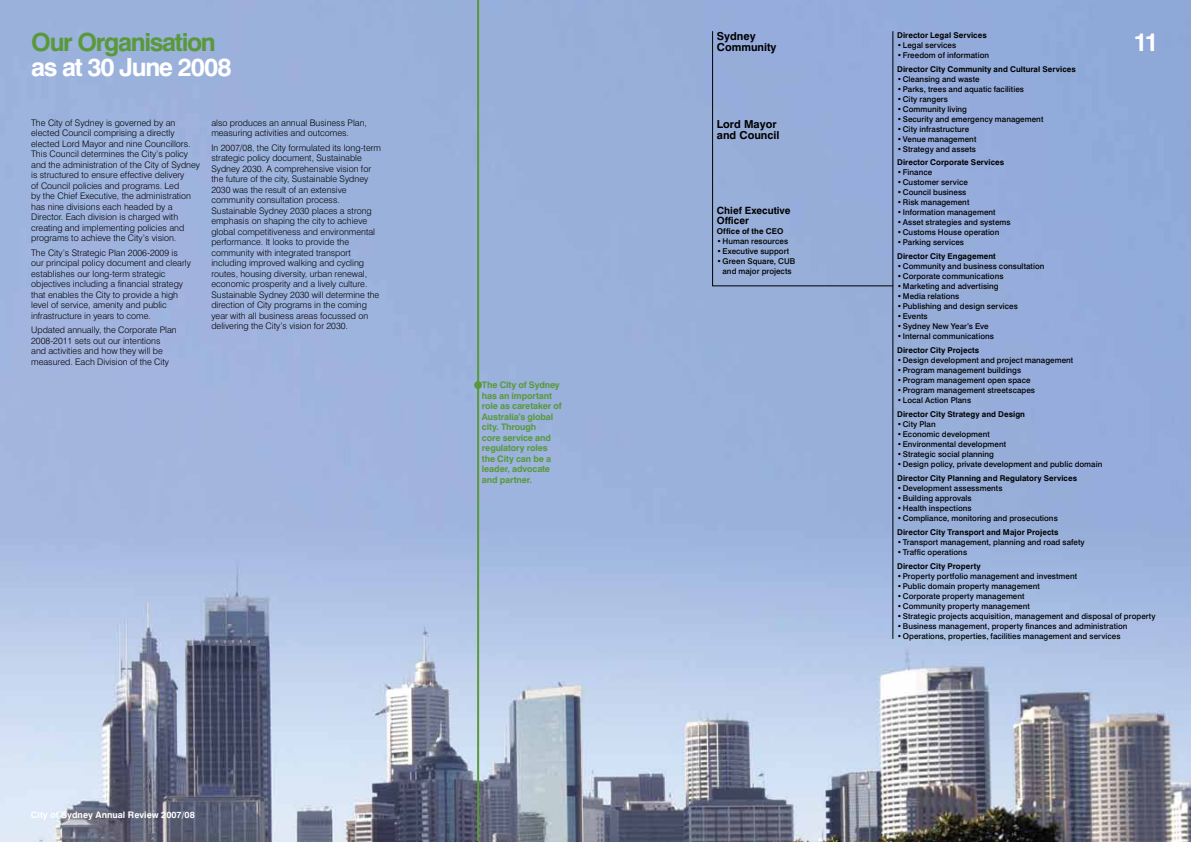
<style>
.page{position:relative;width:1191px;height:842px;background:#fff}
.page>*{position:absolute;margin:0;border:0;box-sizing:border-box;transform-origin:0 0}
.t1{font:700 25px "Swiss 721 BT";letter-spacing:-.05em;color:#fff}
.t2{font:700 25px "Swiss 721 BT";letter-spacing:-.055em;color:#59993b}
.t3{font:700 11px/11px "Swiss 721 BT";color:#000}
.t4{font:700 10px/10px "Swiss 721 BT";color:#000}
.t5{font:300 9px/10.5px "Swiss 721 BT";color:#000}
.t6{font:700 9px/10.5px "Swiss 721 BT";letter-spacing:-.015em;color:#59993b}
.t7{font:700 9px "Swiss 721 BT";color:#fff}
.t8{font:500 8px/10px "Swiss 721 BT";letter-spacing:.005em;color:#000;text-align:center}
.t9{font:700 8px "Swiss 721 BT";letter-spacing:.005em;color:#000}
</style>
<div class="page">
<img style="left:0;top:0;width:1191px;height:842px">
<hr style="left:477px;top:0;width:2px;height:841px;background:#59993b">
<div style="left:474px;top:381px;width:8px;height:8px;background:#59993b;border-radius:50%"></div>
<hr style="left:892px;top:31px;width:1px;height:608px;background:#000">
<div style="left:711px;top:30px;width:183px;height:257px;background:#96add9"></div>
<h1 class="t2" style="left:31px;top:27px;width:186px">Our Organisation</h1>
<h1 class="t1" style="left:31px;top:52px;width:202px">as at 30 June 2008</h1>
<p class="t5" style="left:31px;top:117px;width:170px">The City of Sydney is governed by an elected Council comprising a directly elected Lord Mayor and nine Councillors.<br>This Council determines the City’s policy and the administration of the City of Sydney is structured to ensure effective delivery<br>of Council policies and programs. Led<br>by the Chief Executive, the administration has nine divisions each headed by a Director. Each division is charged with creating and implementing policies and programs to achieve the City’s vision.</p>
<p class="t5" style="left:31px;top:247px;width:161px">The City’s Strategic Plan 2006-2009 is our principal policy document and clearly establishes our long-term strategic objectives including a financial strategy that enables the City to provide a high level of service, amenity and public infrastructure in years to come.</p>
<p class="t5" style="left:31px;top:325px;width:147px">Updated annually, the Corporate Plan 2008-2011 sets out our intentions and activities and how they will be measured. Each Division of the City</p>
<p class="t5" style="left:211px;top:117px;width:157px">also produces an annual Business Plan, measuring activities and outcomes.</p>
<p class="t5" style="left:211px;top:142px;width:171px">In 2007/08, the City formulated its long-term strategic policy document, Sustainable Sydney 2030. A comprehensive vision for the future of the city, Sustainable Sydney 2030 was the result of an extensive community consultation process.<br>Sustainable Sydney 2030 places a strong emphasis on shaping the city to achieve global competitiveness and environmental performance. It looks to provide the community with integrated transport including improved walking and cycling routes, housing diversity, urban renewal, economic prosperity and a lively culture.<br>Sustainable Sydney 2030 will determine the direction of City programs in the coming year with all business areas focussed on delivering the City’s vision for 2030.</p>
<p class="t6" style="left:482px;top:380px;width:81px">The City of Sydney has an important role as caretaker of<br>Australia’s global city. Through<br>core service and regulatory roles the City can be a leader, advocate and partner.</p>
<p class="t7" style="left:31px;top:809px;width:165px">City of Sydney Annual Review 2007/08</p>
<p class="t3" style="left:717px;top:31px;width:61px">Sydney<br>Community</p>
<p class="t3" style="left:717px;top:118px;width:64px">Lord Mayor and Council</p>
<p class="t4" style="left:717px;top:206px;width:75px">Chief Executive<br>Officer</p>
<p class="t9" style="left:717px;top:226px;width:68px">Office of the CEO</p>
<p class="t8" style="left:717px;top:236px;width:73px">• Human resources</p>
<p class="t8" style="left:717px;top:246px;width:74px">• Executive support</p>
<p class="t8" style="left:717px;top:256px;width:80px">• Green Square, CUB and major projects</p>
<p class="t9" style="left:897px;top:30px;width:91px">Director Legal Services</p>
<p class="t8" style="left:897px;top:40px;width:61px">• Legal services</p>
<p class="t8" style="left:897px;top:50px;width:93px">• Freedom of information</p>
<p class="t9" style="left:897px;top:64px;width:180px">Director City Community and Cultural Services</p>
<p class="t8" style="left:897px;top:74px;width:84px">• Cleansing and waste</p>
<p class="t8" style="left:897px;top:84px;width:128px">• Parks, trees and aquatic facilities</p>
<p class="t8" style="left:897px;top:94px;width:52px">• City rangers</p>
<p class="t8" style="left:897px;top:104px;width:71px">• Community living</p>
<p class="t8" style="left:897px;top:114px;width:148px">• Security and emergency management</p>
<p class="t8" style="left:897px;top:124px;width:73px">• City infrastructure</p>
<p class="t8" style="left:897px;top:134px;width:81px">• Venue management</p>
<p class="t8" style="left:897px;top:144px;width:80px">• Strategy and assets</p>
<p class="t9" style="left:897px;top:158px;width:109px">Director Corporate Services</p>
<p class="t8" style="left:897px;top:167px;width:37px">• Finance</p>
<p class="t8" style="left:897px;top:177px;width:72px">• Customer service</p>
<p class="t8" style="left:897px;top:187px;width:71px">• Council business</p>
<p class="t8" style="left:897px;top:197px;width:74px">• Risk management</p>
<p class="t8" style="left:897px;top:207px;width:100px">• Information management</p>
<p class="t8" style="left:897px;top:217px;width:115px">• Asset strategies and systems</p>
<p class="t8" style="left:897px;top:227px;width:104px">• Customs House operation</p>
<p class="t8" style="left:897px;top:237px;width:68px">• Parking services</p>
<p class="t9" style="left:897px;top:252px;width:100px">Director City Engagement</p>
<p class="t8" style="left:897px;top:261px;width:149px">• Community and business consultation</p>
<p class="t8" style="left:897px;top:271px;width:108px">• Corporate communications</p>
<p class="t8" style="left:897px;top:281px;width:103px">• Marketing and advertising</p>
<p class="t8" style="left:897px;top:291px;width:64px">• Media relations</p>
<p class="t8" style="left:897px;top:301px;width:122px">• Publishing and design services</p>
<p class="t8" style="left:897px;top:311px;width:32px">• Events</p>
<p class="t8" style="left:897px;top:321px;width:93px">• Sydney New Year’s Eve</p>
<p class="t8" style="left:897px;top:331px;width:98px">• Internal communications</p>
<p class="t9" style="left:897px;top:345px;width:84px">Director City Projects</p>
<p class="t8" style="left:897px;top:355px;width:178px">• Design development and project management</p>
<p class="t8" style="left:897px;top:365px;width:126px">• Program management buildings</p>
<p class="t8" style="left:897px;top:375px;width:135px">• Program management open space</p>
<p class="t8" style="left:897px;top:385px;width:139px">• Program management streetscapes</p>
<p class="t8" style="left:897px;top:395px;width:75px">• Local Action Plans</p>
<p class="t9" style="left:897px;top:409px;width:129px">Director City Strategy and Design</p>
<p class="t8" style="left:897px;top:419px;width:40px">• City Plan</p>
<p class="t8" style="left:897px;top:429px;width:94px">• Economic development</p>
<p class="t8" style="left:897px;top:439px;width:110px">• Environmental development</p>
<p class="t8" style="left:897px;top:449px;width:98px">• Strategic social planning</p>
<p class="t8" style="left:897px;top:459px;width:207px">• Design policy, private development and public domain</p>
<p class="t9" style="left:897px;top:473px;width:181px">Director City Planning and Regulatory Services</p>
<p class="t8" style="left:897px;top:483px;width:107px">• Development assessments</p>
<p class="t8" style="left:897px;top:493px;width:76px">• Building approvals</p>
<p class="t8" style="left:897px;top:503px;width:76px">• Health inspections</p>
<p class="t8" style="left:897px;top:513px;width:162px">• Compliance, monitoring and prosecutions</p>
<p class="t9" style="left:897px;top:527px;width:163px">Director City Transport and Major Projects</p>
<p class="t8" style="left:897px;top:537px;width:189px">• Transport management, planning and road safety</p>
<p class="t8" style="left:897px;top:547px;width:71px">• Traffic operations</p>
<p class="t9" style="left:897px;top:561px;width:85px">Director City Property</p>
<p class="t8" style="left:897px;top:571px;width:181px">• Property portfolio management and investment</p>
<p class="t8" style="left:897px;top:581px;width:144px">• Public domain property management</p>
<p class="t8" style="left:897px;top:591px;width:129px">• Corporate property management</p>
<p class="t8" style="left:897px;top:601px;width:134px">• Community property management</p>
<p class="t8" style="left:897px;top:611px;width:260px">• Strategic projects acquisition, management and disposal of property</p>
<p class="t8" style="left:897px;top:621px;width:232px">• Business management, property finances and administration</p>
<p class="t8" style="left:897px;top:631px;width:225px">• Operations, properties, facilities management and services</p>
<h1 class="t1" style="left:1133px;top:27px;width:27px">11</h1>
</div>
